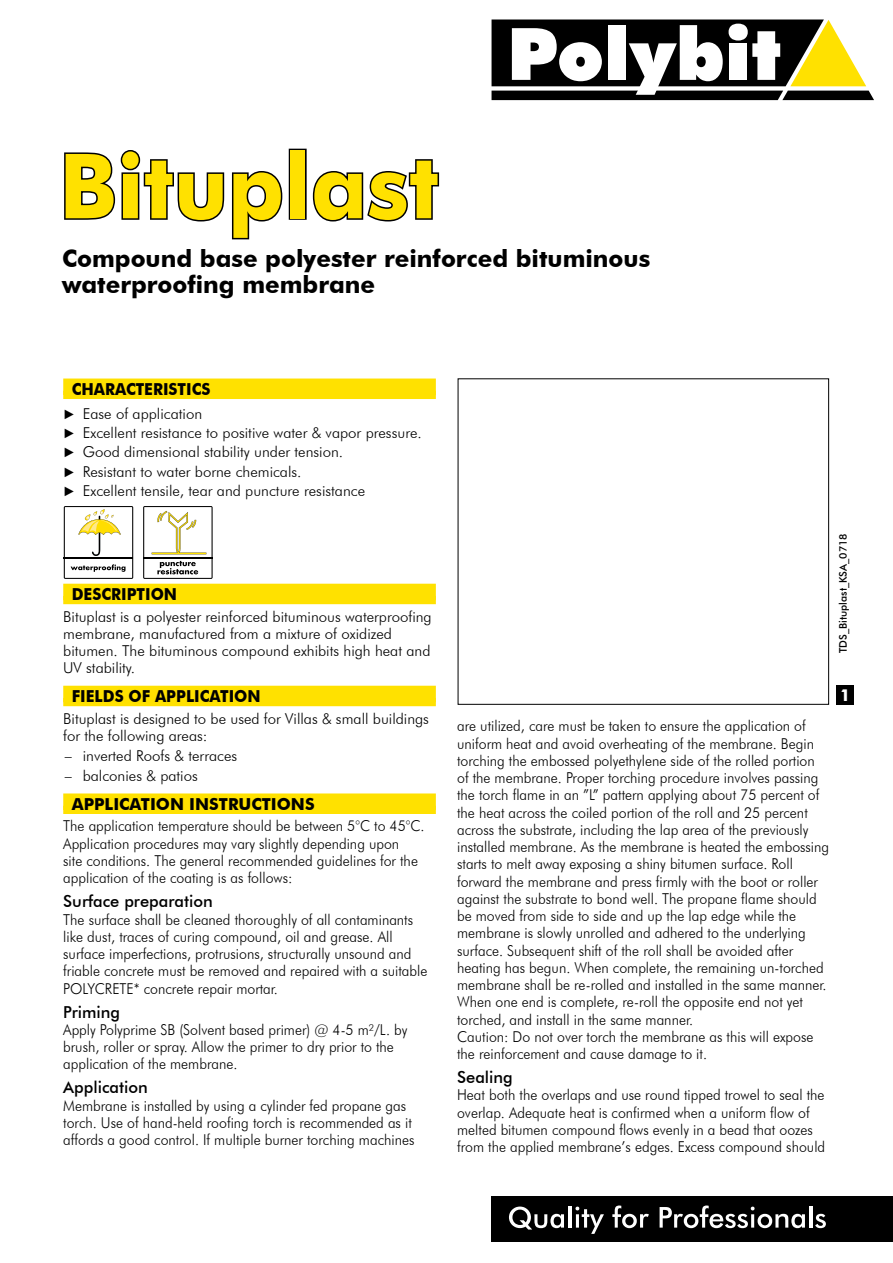
<style>
.page{position:relative;width:893px;height:1263px;background:#fff}
.page>*{position:absolute;margin:0;border:0;box-sizing:border-box;transform-origin:0 0}
.t1{font:700 90px "Futura BT";color:#ffe100;scale:.95 1}
.t2{font:700 24px/25.5px "Futura BT";color:#000}
.t3{font:700 16.5px "Futura BT";color:#000;scale:.94 1}
.t4{font:500 16.5px "Futura BT";color:#000}
.t5{font:700 16.5px "Futura BT";color:#000}
.t6{font:700 16.5px "Futura BT";color:#fff}
.t7{font:300 15px/17.2px "Futura BT";color:#000;scale:.94 1}
.t8{font:300 15px/19.4px "Futura BT";color:#000}
.t9{font:500 10.5px "Futura BT";color:#000}
.s1{font-family:"Arial Narrow";font-weight:400;font-size:13.5px}
</style>
<div class="page">
<svg style="left:492px;top:19px;width:382px;height:81px"></svg>
<div style="left:608px;top:25px;width:18px;height:55px;background:#fff"></div>
<div style="left:492px;top:1196px;width:401px;height:45px;background:#000"></div>
<svg style="left:509px;top:1206px;width:55px;height:23px"></svg>
<hr style="left:568px;top:1206px;width:3px;height:21px;background:#fff">
<svg style="left:575px;top:1206px;width:29px;height:28px"></svg>
<svg style="left:612px;top:1205px;width:37px;height:23px"></svg>
<svg style="left:660px;top:1205px;width:145px;height:23px"></svg>
<hr style="left:809px;top:1206px;width:3px;height:21px;background:#fff">
<svg style="left:815px;top:1214px;width:11px;height:14px"></svg>
<div style="left:837px;top:685px;width:17px;height:20px;background:#000"></div>
<svg style="left:64px;top:150px;width:219px;height:90px"></svg>
<div style="left:289px;top:149px;width:18px;height:71px;border:3px solid #000"></div>
<svg style="left:312px;top:159px;width:128px;height:63px"></svg>
<div style="left:63px;top:378px;width:373px;height:17px;background:#ffe100"></div>
<div style="left:63px;top:391px;width:373px;height:8px;background:#ffe100"></div>
<div style="left:63px;top:584px;width:373px;height:16px;background:#ffe100"></div>
<div style="left:63px;top:596px;width:373px;height:8px;background:#ffe100"></div>
<div style="left:63px;top:686px;width:373px;height:16px;background:#ffe100"></div>
<div style="left:63px;top:698px;width:373px;height:8px;background:#ffe100"></div>
<div style="left:63px;top:793px;width:373px;height:17px;background:#ffe100"></div>
<div style="left:63px;top:806px;width:373px;height:8px;background:#ffe100"></div>
<div style="left:458px;top:378px;width:371px;height:327px;border:1px solid #000"></div>
<svg style="left:64px;top:506px;width:69px;height:73px"></svg>
<svg style="left:143px;top:506px;width:70px;height:73px"></svg>
<h1 class="t1" style="left:59px;top:132px;width:401px">Bituplast</h1>
<h2 class="t2" style="left:62px;top:246px;width:590px">Compound base polyester reinforced bituminous waterproofing membrane</h2>
<p class="t3" style="left:72px;top:379px;width:149px">CHARACTERISTICS</p>
<p class="t8" style="left:65px;top:403px;width:359px"><span class="s1">►</span> Ease of application<br><span class="s1">►</span> Excellent resistance to positive water &amp; vapor pressure. <span class="s1">►</span> Good dimensional stability under tension.<br><span class="s1">►</span> Resistant to water borne chemicals.<br><span class="s1">►</span> Excellent tensile, tear and puncture resistance</p>
<p class="t3" style="left:72px;top:584px;width:114px">DESCRIPTION</p>
<p class="t8" style="left:63px;top:608px;width:370px;line-height:17.2px">Bituplast is a polyester reinforced bituminous waterproofing membrane, manufactured from a mixture of oxidized bitumen. The bituminous compound exhibits high heat and UV stability.</p>
<p class="t3" style="left:72px;top:686px;width:101px">Fields of app</p>
<p class="t3" style="left:186px;top:686px;width:20px">lication</p>
<p class="t8" style="left:63px;top:710px;width:367px;line-height:17.2px">Bituplast is designed to be used for Villas &amp; small buildings for the following areas:</p>
<p class="t7" style="left:65px;top:747px;width:185px">– inverted Roofs &amp; terraces</p>
<p class="t7" style="left:65px;top:767px;width:143px">– balconies &amp; patios</p>
<p class="t5" style="left:72px;top:794px;width:244px">APPLICATION INSTRUCTIONS</p>
<p class="t7" style="left:63px;top:817px;width:386px">The application temperature should be between 5°C to 45°C.<br>Application procedures may vary slightly depending upon<br>site conditions. The general recommended guidelines for the application of the coating is as follows:</p>
<p class="t4" style="left:63px;top:891px;width:151px">Surface preparation</p>
<p class="t7" style="left:63px;top:910px;width:389px">The surface shall be cleaned thoroughly of all contaminants like dust, traces of curing compound, oil and grease. All surface imperfections, protrusions, structurally unsound and friable concrete must be removed and repaired with a suitable POLYCRETE* concrete repair mortar.</p>
<p class="t4" style="left:63px;top:1002px;width:58px">Priming</p>
<p class="t7" style="left:63px;top:1021px;width:368px">Apply Polyprime SB (Solvent based primer) @ 4-5 m²/L. by brush, roller or spray. Allow the primer to dry prior to the application of the membrane.</p>
<p class="t4" style="left:63px;top:1077px;width:86px">Application</p>
<p class="t7" style="left:63px;top:1096px;width:375px">Membrane is installed by using a cylinder fed propane gas torch. Use of hand-held roofing torch is recommended as it affords a good control. If multiple burner torching machines</p>
<p class="t9" style="left:837px;top:653px;width:122px;rotate:-90deg">TDS_Bituplast_KSA_0718</p>
<p class="t7" style="left:457px;top:717px;width:397px">are utilized, care must be taken to ensure the application of uniform heat and avoid overheating of the membrane. Begin torching the embossed polyethylene side of the rolled portion of the membrane. Proper torching procedure involves passing the torch flame in an ”L” pattern applying about 75 percent of the heat across the coiled portion of the roll and 25 percent across the substrate, including the lap area of the previously installed membrane. As the membrane is heated the embossing starts to melt away exposing a shiny bitumen surface. Roll forward the membrane and press firmly with the boot or roller against the substrate to bond well. The propane flame should be moved from side to side and up the lap edge while the membrane is slowly unrolled and adhered to the underlying surface. Subsequent shift of the roll shall be avoided after heating has begun. When complete, the remaining un-torched membrane shall be re-rolled and installed in the same manner.<br>When one end is complete, re-roll the opposite end not yet torched, and install in the same manner.<br>Caution: Do not over torch the membrane as this will expose the reinforcement and cause damage to it.</p>
<p class="t4" style="left:457px;top:1067px;width:57px">Sealing</p>
<p class="t7" style="left:457px;top:1086px;width:393px">Heat both the overlaps and use round tipped trowel to seal the overlap. Adequate heat is confirmed when a uniform flow of melted bitumen compound flows evenly in a bead that oozes from the applied membrane’s edges. Excess compound should</p>
<p class="t6" style="left:840px;top:685px;width:12px">1</p>
</div>
